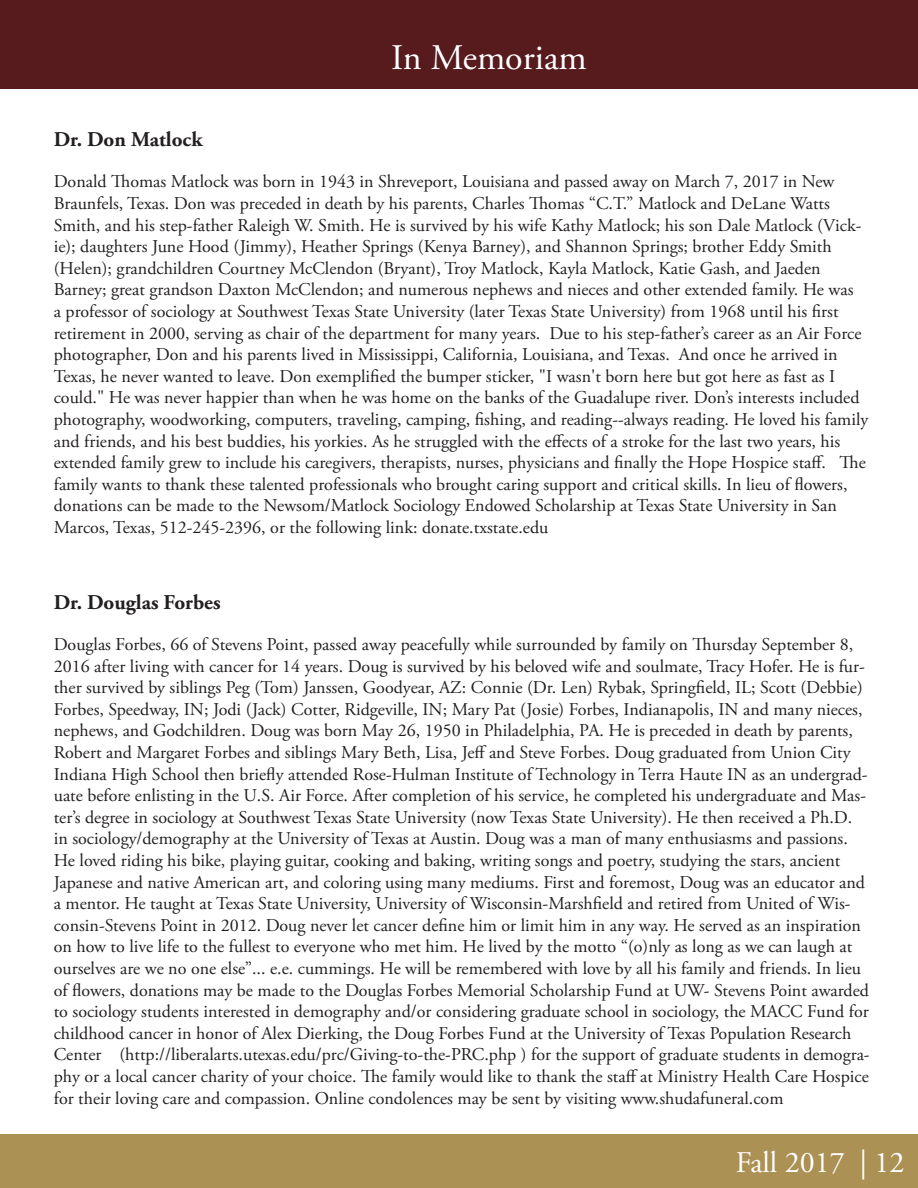
<style>
.page{position:relative;width:918px;height:1188px;background:#fff}
.page>*{position:absolute;margin:0;border:0;box-sizing:border-box;transform-origin:0 0}
.t1{font:36px "Adobe Garamond Pro";color:#fff}
.t2{font:30px "Adobe Garamond Pro";color:#fff}
.t3{font:700 21px "Adobe Garamond Pro";color:#231f20}
.t4{font:18px/21.6px "Adobe Garamond Pro";color:#231f20}
</style>
<div class="page">
<div style="left:0;top:1134px;width:918px;height:54px;background:#ab9154"></div>
<div style="left:0;top:0;width:918px;height:89px;background:#571b1e"></div>
<p class="t1" style="left:391px;top:36px;width:197px">In Memoriam</p>
<p class="t3" style="left:54px;top:127px;width:150px">Dr. Don Matlock</p>
<p class="t4" style="left:54px;top:171px;width:816px">Donald Thomas Matlock was born in 1943 in Shreveport, Louisiana and passed away on March 7, 2017 in New Braunfels, Texas. Don was preceded in death by his parents, Charles Thomas “C.T.” Matlock and DeLane Watts Smith, and his step-father Raleigh W. Smith. He is survived by his wife Kathy Matlock; his son Dale Matlock (Vick&shy;ie); daughters June Hood (Jimmy), Heather Springs (Kenya Barney), and Shannon Springs; brother Eddy Smith (Helen); grandchildren Courtney McClendon (Bryant), Troy Matlock, Kayla Matlock, Katie Gash, and Jaeden Barney; great grandson Daxton McClendon; and numerous nephews and nieces and other extended family. He was<br>a professor of sociology at Southwest Texas State University (later Texas State University) from 1968 until his first retirement in 2000, serving as chair of the department for many years. Due to his step-father’s career as an Air Force photographer, Don and his parents lived in Mississippi, California, Louisiana, and Texas. And once he arrived in Texas, he never wanted to leave. Don exemplified the bumper sticker, "I wasn't born here but got here as fast as I could." He was never happier than when he was home on the banks of the Guadalupe river. Don’s interests included photography, woodworking, computers, traveling, camping, fishing, and reading--always reading. He loved his family and friends, and his best buddies, his yorkies. As he struggled with the effects of a stroke for the last two years, his extended family grew to include his caregivers, therapists, nurses, physicians and finally the Hope Hospice staff. The family wants to thank these talented professionals who brought caring support and critical skills. In lieu of flowers, donations can be made to the Newsom/Matlock Sociology Endowed Scholarship at Texas State University in San Marcos, Texas, 512-245-2396, or the following link: donate.txstate.edu</p>
<p class="t3" style="left:54px;top:590px;width:168px">Dr. Douglas Forbes</p>
<p class="t4" style="left:54px;top:634px;width:817px">Douglas Forbes, 66 of Stevens Point, passed away peacefully while surrounded by family on Thursday September 8, 2016 after living with cancer for 14 years. Doug is survived by his beloved wife and soulmate, Tracy Hofer. He is fur&shy;ther survived by siblings Peg (Tom) Janssen, Goodyear, AZ: Connie (Dr. Len) Rybak, Springfield, IL; Scott (Debbie)<br>Forbes, Speedway, IN; Jodi (Jack) Cotter, Ridgeville, IN; Mary Pat (Josie) Forbes, Indianapolis, IN and many nieces, nephews, and Godchildren. Doug was born May 26, 1950 in Philadelphia, PA. He is preceded in death by parents, Robert and Margaret Forbes and siblings Mary Beth, Lisa, Jeff and Steve Forbes. Doug graduated from Union City Indiana High School then briefly attended Rose-Hulman Institute of Technology in Terra Haute IN as an undergrad&shy;uate before enlisting in the U.S. Air Force. After completion of his service, he completed his undergraduate and Mas&shy;ter’s degree in sociology at Southwest Texas State University (now Texas State University). He then received a Ph.D. in sociology/demography at the University of Texas at Austin. Doug was a man of many enthusiasms and passions.<br>He loved riding his bike, playing guitar, cooking and baking, writing songs and poetry, studying the stars, ancient Japanese and native American art, and coloring using many mediums. First and foremost, Doug was an educator and a mentor. He taught at Texas State University, University of Wisconsin-Marshfield and retired from United of Wis&shy;consin-Stevens Point in 2012. Doug never let cancer define him or limit him in any way. He served as an inspiration on how to live life to the fullest to everyone who met him. He lived by the motto “(o)nly as long as we can laugh at ourselves are we no one else”... e.e. cummings. He will be remembered with love by all his family and friends. In lieu of flowers, donations may be made to the Douglas Forbes Memorial Scholarship Fund at UW- Stevens Point awarded to sociology students interested in demography and/or considering graduate school in sociology, the MACC Fund for childhood cancer in honor of Alex Dierking, the Doug Forbes Fund at the University of Texas Population Research Center (http://liberalarts.utexas.edu/prc/Giving-to-the-PRC.php ) for the support of graduate students in demogra&shy;phy or a local cancer charity of your choice. The family would like to thank the staff at Ministry Health Care Hospice for their loving care and compassion. Online condolences may be sent by visiting www.shudafuneral.com</p>
<p class="t2" style="left:736px;top:1144px;width:170px">Fall 2017 | 12</p>
</div>
